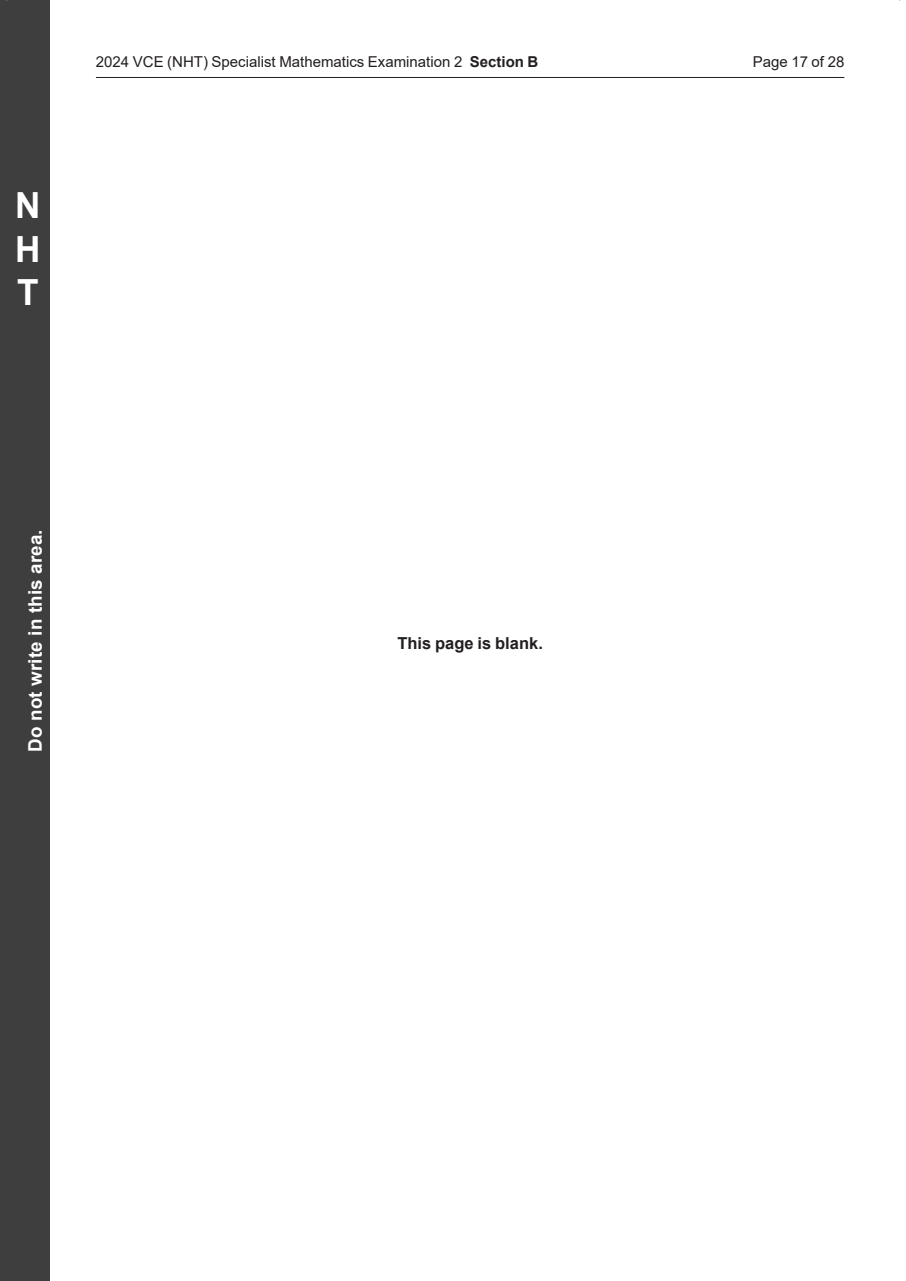
<style>
.page{position:relative;width:906px;height:1281px;background:#fff}
.page>*{position:absolute;margin:0;border:0;box-sizing:border-box;transform-origin:0 0}
.t1{font:700 36px/43.5px "Arial";color:#fff;text-align:justify}
.t2{font:700 18.75px "Arial";letter-spacing:.01em;color:#fff}
.t3{font:700 16.5px "Arial";color:#231f20}
.t4{font:15px "Arial";color:#231f20}
.s1{font-weight:700}
</style>
<div class="page">
<hr style="left:96px;top:77px;width:748px;height:1px;background:#231f20">
<div style="left:0;top:0;width:49px;height:1280px;background:#3e3e3f"></div>
<h1 class="t1" style="left:15px;top:184px;width:27px">N H T</h1>
<p class="t4" style="left:96px;top:51px;width:444px">2024 VCE (NHT) Specialist Mathematics Examination 2 <span class="s1">Section B</span></p>
<p class="t4" style="left:753px;top:51px;width:93px">Page 17 of 28</p>
<p class="t2" style="left:22px;top:752px;width:224px;rotate:-90deg">Do not write in this area.</p>
<p class="t3" style="left:397px;top:631px;width:147px">This page is blank.</p>
</div>
